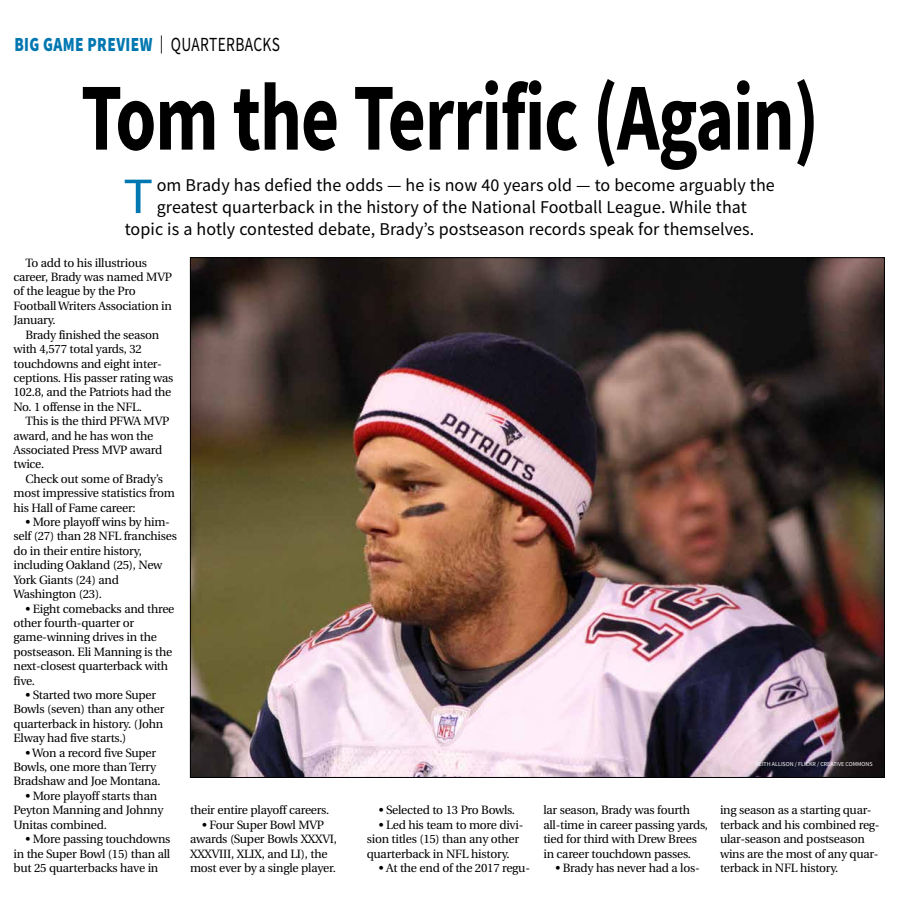
<style>
.page{position:relative;width:900px;height:908px;background:#fff}
.page>*{position:absolute;margin:0;border:0;box-sizing:border-box;transform-origin:0 0}
.t1{font:700 96px "Source Sans Pro";letter-spacing:-.015em;color:#000;scale:.77 1}
.t2{font:50.9px "Source Sans Pro";color:#0077b1;scale:1.1 1}
.t3{font:900 20px "Source Sans Pro";letter-spacing:.025em;color:#0077b1;scale:.77 1}
.t4{font:18px "Source Sans Pro";letter-spacing:.005em;color:#000}
.t5{font:12px/14.4px "Utopia";letter-spacing:-.02em;color:#000}
.t6{font:6px "Source Sans Pro";color:#fff}
.s1{font-weight:400;font-size:18px;color:#000}
.s2{font-weight:400;color:#000}
</style>
<div class="page">
<img style="left:192px;top:259px;width:691px;height:516px">
<h3 class="t3" style="left:14px;top:31px;width:346px">BIG GAME PREVIEW <span class="s1">|</span> <span class="s2">QUARTERBACKS</span></h3>
<h1 class="t1" style="left:81px;top:53px;width:960px">Tom the Terrific (Again)</h1>
<h2 class="t2" style="left:123px;top:164px;width:29px">T</h2>
<h3 class="t4" style="left:157px;top:174px;width:620px">om Brady has defied the odds — he is now 40 years old — to become arguably the</h3>
<h3 class="t4" style="left:157px;top:195px;width:592px">greatest quarterback in the history of the National Football League. While that</h3>
<h3 class="t4" style="left:125px;top:217px;width:631px">topic is a hotly contested debate, Brady’s postseason records speak for themselves.</h3>
<p class="t5" style="left:14px;top:255px;width:160px;text-indent:12px">To add to his illustrious career, Brady was named MVP of the league by the Pro<br>Football Writers Association in<br>January.</p>
<p class="t5" style="left:14px;top:327px;width:162px;text-indent:12px">Brady finished the season with 4,577 total yards, 32 touchdowns and eight inter&shy;ceptions. His passer rating was<br>102.8, and the Patriots had the<br>No. 1 offense in the NFL.</p>
<p class="t5" style="left:14px;top:414px;width:157px;text-indent:12px">This is the third PFWA MVP award, and he has won the<br>Associated Press MVP award twice.</p>
<p class="t5" style="left:14px;top:471px;width:163px;text-indent:12px">Check out some of Brady’s most impressive statistics from his Hall of Fame career:</p>
<p class="t5" style="left:14px;top:515px;width:165px;text-indent:12px">• More playoff wins by him&shy;self (27) than 28 NFL franchises do in their entire history, including Oakland (25), New<br>York Giants (24) and<br>Washington (23).</p>
<p class="t5" style="left:14px;top:601px;width:162px;text-indent:12px">• Eight comebacks and three other fourth-quarter or game-winning drives in the postseason. Eli Manning is the next-closest quarterback with five.</p>
<p class="t5" style="left:14px;top:687px;width:152px;text-indent:12px">• Started two more Super<br>Bowls (seven) than any other quarterback in history. (John<br>Elway had five starts.)</p>
<p class="t5" style="left:14px;top:745px;width:149px;text-indent:12px">• Won a record five Super<br>Bowls, one more than Terry<br>Bradshaw and Joe Montana.</p>
<p class="t5" style="left:14px;top:788px;width:152px;text-indent:12px">• More playoff starts than<br>Peyton Manning and Johnny<br>Unitas combined.</p>
<p class="t5" style="left:14px;top:831px;width:158px;text-align:justify;text-indent:12px">• More passing touchdowns in the Super Bowl (15) than all but 25 quarterbacks have in</p>
<p class="t5" style="left:190px;top:803px;width:141px">their entire playoff careers.</p>
<p class="t5" style="left:190px;top:817px;width:148px;text-indent:12px">• Four Super Bowl MVP awards (Super Bowls XXXVI,<br>XXXVIII, XLIX, and LI), the most ever by a single player.</p>
<p class="t6" style="left:755px;top:759px;width:119px">KEITH ALLISON / FLICKR / CREATIVE COMMONS</p>
<p class="t5" style="left:379px;top:803px;width:138px">• Selected to 13 Pro Bowls.</p>
<p class="t5" style="left:367px;top:817px;width:158px;text-indent:12px">• Led his team to more divi&shy;sion titles (15) than any other quarterback in NFL history.</p>
<p class="t5" style="left:379px;top:860px;width:153px">• At the end of the 2017 regu-</p>
<p class="t5" style="left:543px;top:803px;width:166px">lar season, Brady was fourth all-time in career passing yards, tied for third with Drew Brees in career touchdown passes.</p>
<p class="t5" style="left:555px;top:860px;width:146px">• Brady has never had a los-</p>
<p class="t5" style="left:720px;top:803px;width:161px">ing season as a starting quar&shy;terback and his combined reg&shy;ular-season and postseason wins are the most of any quar&shy;terback in NFL history.</p>
</div>
